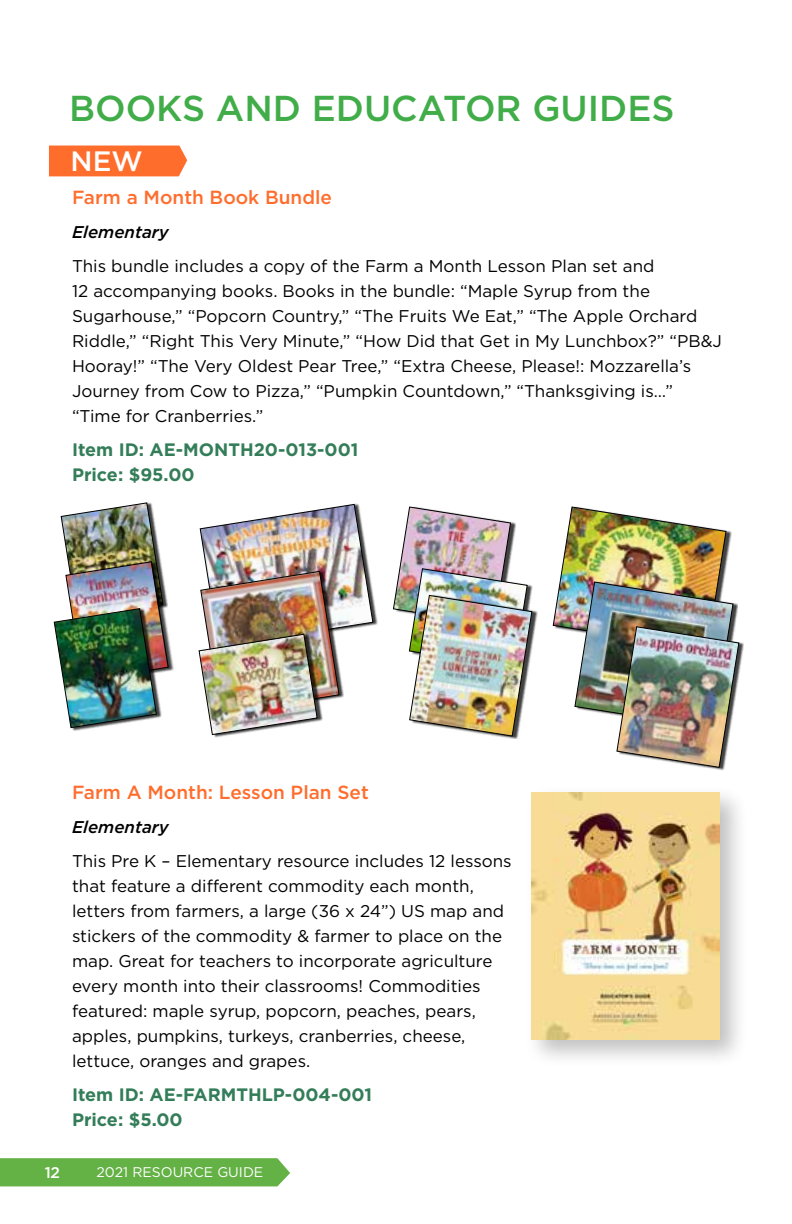
<style>
.page{position:relative;width:792px;height:1224px;background:#fff}
.page>*{position:absolute;margin:0;border:0;box-sizing:border-box;transform-origin:0 0}
.t1{font:500 36px "Gotham";color:#41ad49}
.t2{font:500 28px "Gotham";color:#fff}
.t3{font:500 19px "Gotham";color:#ff6d2d}
.t4{font:700 18px/25px "Gotham";color:#337d58}
.t5{font:17px/25px "Gotham";color:#000}
.t6{font:italic 500 17px "Gotham";color:#000}
.t7{font:500 15.6px "Gotham";color:#fff}
.t8{font:14px "Gotham";color:#fff}
</style>
<div class="page">
<div style="left:0;top:1158px;width:290px;height:28px;background:#64b145"></div>
<div style="left:525px;top:785px;width:224px;height:283px;background:#000;opacity:.25"></div>
<img style="left:532px;top:792px;width:188px;height:247px">
<div style="left:49px;top:146px;width:138px;height:30px;background:#ff6d2d"></div>
<div style="left:67px;top:561px;width:107px;height:123px;background:#000;opacity:.75"></div>
<div style="left:56px;top:608px;width:106px;height:123px;background:#000;opacity:.75"></div>
<img style="left:54px;top:502px;width:115px;height:226px">
<div style="left:202px;top:503px;width:177px;height:147px;background:#000;opacity:.75"></div>
<div style="left:411px;top:595px;width:127px;height:144px;background:#000;opacity:.75"></div>
<img style="left:393px;top:507px;width:139px;height:230px">
<div style="left:618px;top:626px;width:126px;height:145px;background:#000;opacity:.75"></div>
<img style="left:553px;top:507px;width:186px;height:261px">
<div style="left:200px;top:633px;width:123px;height:105px;background:#000;opacity:.75"></div>
<img style="left:199px;top:504px;width:174px;height:231px">
<h1 class="t1" style="left:69px;top:85px;width:607px">BOOKS AND EDUCATOR GUIDES</h1>
<h2 class="t2" style="left:71px;top:142px;width:74px">NEW</h2>
<p class="t3" style="left:72px;top:185px;width:262px">Farm a Month Book Bundle</p>
<p class="t6" style="left:72px;top:221px;width:98px">Elementary</p>
<p class="t5" style="left:72px;top:253px;width:652px">This bundle includes a copy of the Farm a Month Lesson Plan set and<br>12 accompanying books. Books in the bundle: “Maple Syrup from the Sugarhouse,” “Popcorn Country,” “The Fruits We Eat,” “The Apple Orchard Riddle,” “Right This Very Minute,” “How Did that Get in My Lunchbox?” “PB&amp;J Hooray!” “The Very Oldest Pear Tree,” “Extra Cheese, Please!: Mozzarella’s Journey from Cow to Pizza,” “Pumpkin Countdown,” “Thanksgiving is…” “Time for Cranberries.”</p>
<p class="t4" style="left:72px;top:437px;width:288px">Item ID: AE-MONTH20-013-001<br>Price: $95.00</p>
<p class="t3" style="left:72px;top:780px;width:298px">Farm A Month: Lesson Plan Set</p>
<p class="t6" style="left:72px;top:816px;width:98px">Elementary</p>
<p class="t5" style="left:72px;top:848px;width:441px">This Pre K – Elementary resource includes 12 lessons that feature a different commodity each month, letters from farmers, a large (36 x 24”) US map and stickers of the commodity &amp; farmer to place on the map. Great for teachers to incorporate agriculture every month into their classrooms! Commodities featured: maple syrup, popcorn, peaches, pears, apples, pumpkins, turkeys, cranberries, cheese, lettuce, oranges and grapes.</p>
<p class="t4" style="left:72px;top:1082px;width:302px">Item ID: AE-FARMTHLP-004-001<br>Price: $5.00</p>
<p class="t7" style="left:45px;top:1162px;width:17px">12</p>
<p class="t8" style="left:96px;top:1163px;width:168px">2021 RESOURCE GUIDE</p>
</div>
